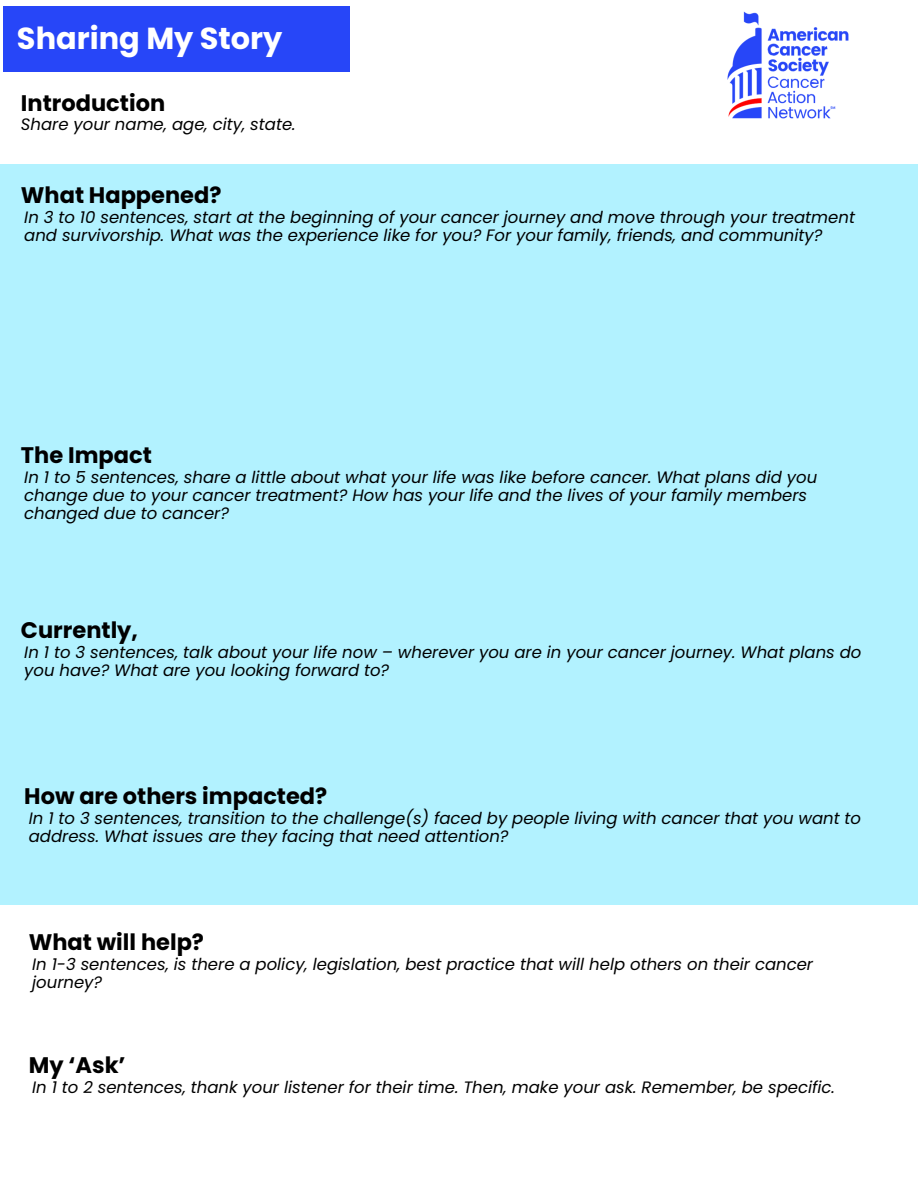
<style>
.page{position:relative;width:918px;height:1188px;background:#fff}
.page>*{position:absolute;margin:0;border:0;box-sizing:border-box;transform-origin:0 0}
.t1{font:700 30.45px "Poppins";color:#fff}
.t2{font:700 22.5px "Poppins";color:#000}
.t3{font:italic 16.5px/18px "Poppins";color:#000}
</style>
<div class="page">
<div style="left:4px;top:7px;width:21px;height:65px;background:#2746f8"></div>
<div style="left:21px;top:7px;width:328px;height:65px;background:#2746f8"></div>
<img style="left:727px;top:11px;width:122px;height:108px">
<div style="left:0;top:164px;width:918px;height:741px;background:#b2f2ff"></div>
<h1 class="t1" style="left:17px;top:17px;width:267px">Sharing My Story</h1>
<h2 class="t2" style="left:21px;top:88px;width:146px">Introduction</h2>
<p class="t3" style="left:21px;top:116px;width:276px">Share your name, age, city, state.</p>
<p class="t2" style="left:21px;top:179px;width:202px">What Happened?</p>
<h2 class="t3" style="left:24px;top:208px;width:832px">In 3 to 10 sentences, start at the beginning of your cancer journey and move through your treatment and survivorship. What was the experience like for you? For your family, friends, and community?</h2>
<h2 class="t2" style="left:21px;top:439px;width:132px">The Impact</h2>
<p class="t3" style="left:24px;top:468px;width:794px">In 1 to 5 sentences, share a little about what your life was like before cancer. What plans did you change due to your cancer treatment? How has your life and the lives of your family members changed due to cancer?</p>
<p class="t2" style="left:21px;top:614px;width:119px">Currently,</p>
<h2 class="t3" style="left:24px;top:643px;width:839px">In 1 to 3 sentences, talk about your life now – wherever you are in your cancer journey. What plans do you have? What are you looking forward to?</h2>
<h2 class="t2" style="left:24px;top:780px;width:305px">How are others impacted?</h2>
<h2 class="t3" style="left:29px;top:809px;width:834px">In 1 to 3 sentences, transition to the challenge(s) faced by people living with cancer that you want to address. What issues are they facing that need attention?</h2>
<p class="t2" style="left:29px;top:927px;width:177px">What will help?</p>
<p class="t3" style="left:32px;top:955px;width:782px">In 1-3 sentences, is there a policy, legislation, best practice that will help others on their cancer journey?</p>
<h2 class="t2" style="left:29px;top:1050px;width:98px">My ‘Ask’</h2>
<p class="t3" style="left:32px;top:1078px;width:804px">In 1 to 2 sentences, thank your listener for their time. Then, make your ask. Remember, be specific.</p>
</div>
